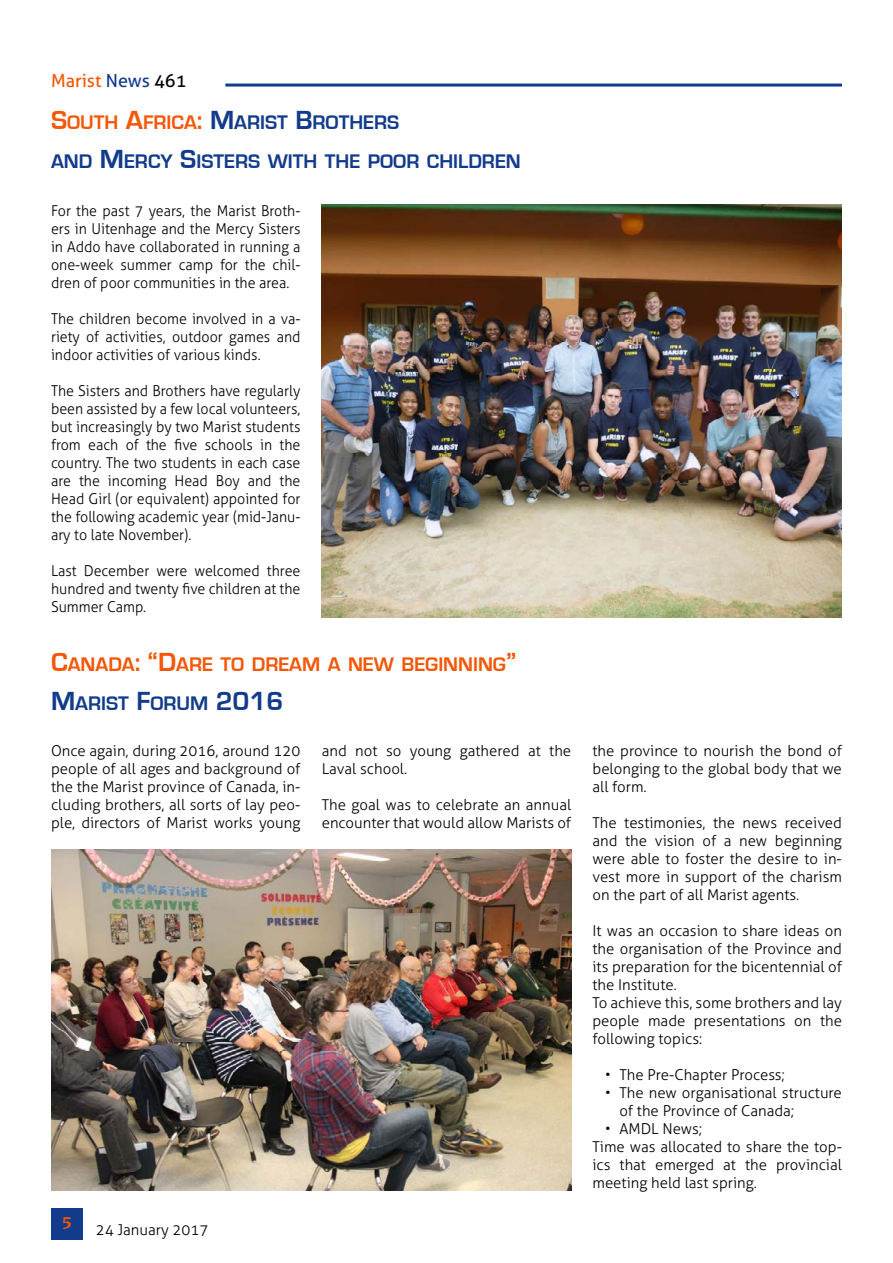
<style>
.page{position:relative;width:893px;height:1263px;background:#fff}
.page>*{position:absolute;margin:0;border:0;box-sizing:border-box;transform-origin:0 0}
.t1{font:700 20.25px/39.8px "Eurostile";color:#123b8b}
.t2{font:700 20.25px/39.8px "Eurostile";color:#f45706}
.t3{font:18px "Aller";color:#f45706}
.t4{font:700 18px "Novarese IT Cby BT";color:#f45706}
.t5{font:300 15px/18px "Aller";color:#000}
.t6{font:300 15px/18px "Aller";color:#000;text-align:justify;scale:.95 1}
.s1{color:#123b8b}
.s2{color:#000}
.s3{font-size:27px;color:#f45706}
.s4{color:#f45706}
.s5{font-size:27px}
.s6{font-size:27px;color:#123b8b}
</style>
<div class="page">
<hr style="left:225px;top:84px;width:617px;height:3px;background:#123b8b">
<div style="left:51px;top:1208px;width:32px;height:31px;background:#123b8b"></div>
<img style="left:322px;top:204px;width:520px;height:414px">
<img style="left:51px;top:849px;width:520px;height:342px">
<p class="t3" style="left:51px;top:69px;width:137px">Marist <span class="s1">News</span> <span class="s2">461</span></p>
<h1 class="t1" style="left:51px;top:102px;width:469px"><span class="s3">S</span><span class="s4">OUTH</span> <span class="s3">A</span><span class="s4">FRICA</span><span class="s3">:</span> <span class="s5">M</span>ARIST <span class="s5">B</span>ROTHERS<br>AND <span class="s5">M</span>ERCY <span class="s5">S</span>ISTERS WITH THE POOR CHILDREN</h1>
<p class="t6" style="left:51px;top:202px;width:264px">For the past 7 years, the Marist Broth&shy;ers in Uitenhage and the Mercy Sisters in Addo have collaborated in running a one-week summer camp for the chil&shy;dren of poor communities in the area.</p>
<p class="t6" style="left:51px;top:310px;width:264px">The children become involved in a va&shy;riety of activities, outdoor games and indoor activities of various kinds.</p>
<p class="t6" style="left:51px;top:382px;width:264px">The Sisters and Brothers have regularly been assisted by a few local volunteers, but increasingly by two Marist students from each of the five schools in the country. The two students in each case are the incoming Head Boy and the Head Girl (or equivalent) appointed for the following academic year (mid-Janu&shy;ary to late November).</p>
<p class="t6" style="left:51px;top:562px;width:264px">Last December were welcomed three hundred and twenty five children at the Summer Camp.</p>
<h1 class="t2" style="left:51px;top:644px;width:467px"><span class="s5">C</span>ANADA<span class="s5">: “D</span>ARE TO DREAM A NEW BEGINN ING<span class="s5">”<br></span><span class="s6">M</span><span class="s1">ARIST</span> <span class="s6">F</span><span class="s1">ORUM</span> <span class="s6">2016</span></h1>
<p class="t5" style="left:51px;top:742px;width:251px;text-align:justify">Once again, during 2016, around 120 people of all ages and background of the the Marist province of Canada, in&shy;cluding brothers, all sorts of lay peo&shy;ple, directors of Marist works young</p>
<p class="t5" style="left:322px;top:742px;width:251px">and not so young gathered at the<br>Laval school.</p>
<p class="t5" style="left:322px;top:796px;width:251px">The goal was to celebrate an annual encounter that would allow Marists of</p>
<p class="t4" style="left:62px;top:1212px;width:12px">5</p>
<p class="t5" style="left:96px;top:1220px;width:114px">24 January 2017</p>
<p class="t5" style="left:592px;top:742px;width:251px;text-align:justify">the province to nourish the bond of belonging to the global body that we all form.</p>
<p class="t5" style="left:592px;top:814px;width:251px;text-align:justify">The testimonies, the news received and the vision of a new beginning were able to foster the desire to in&shy;vest more in support of the charism on the part of all Marist agents.</p>
<p class="t5" style="left:592px;top:922px;width:251px">It was an occasion to share ideas on the organisation of the Province and its preparation for the bicentennial of the Institute.<br>To achieve this, some brothers and lay people made presentations on the following topics:</p>
<p class="t5" style="left:605px;top:1066px;width:181px">• The Pre-Chapter Process;</p>
<p class="t5" style="left:619px;top:1084px;width:224px;text-indent:-14px">• The new organisational structure of the Province of Canada;</p>
<p class="t5" style="left:592px;top:1120px;width:251px;text-indent:13px">• AMDL News;<br>Time was allocated to share the top&shy;ics that emerged at the provincial meeting held last spring.</p>
</div>
